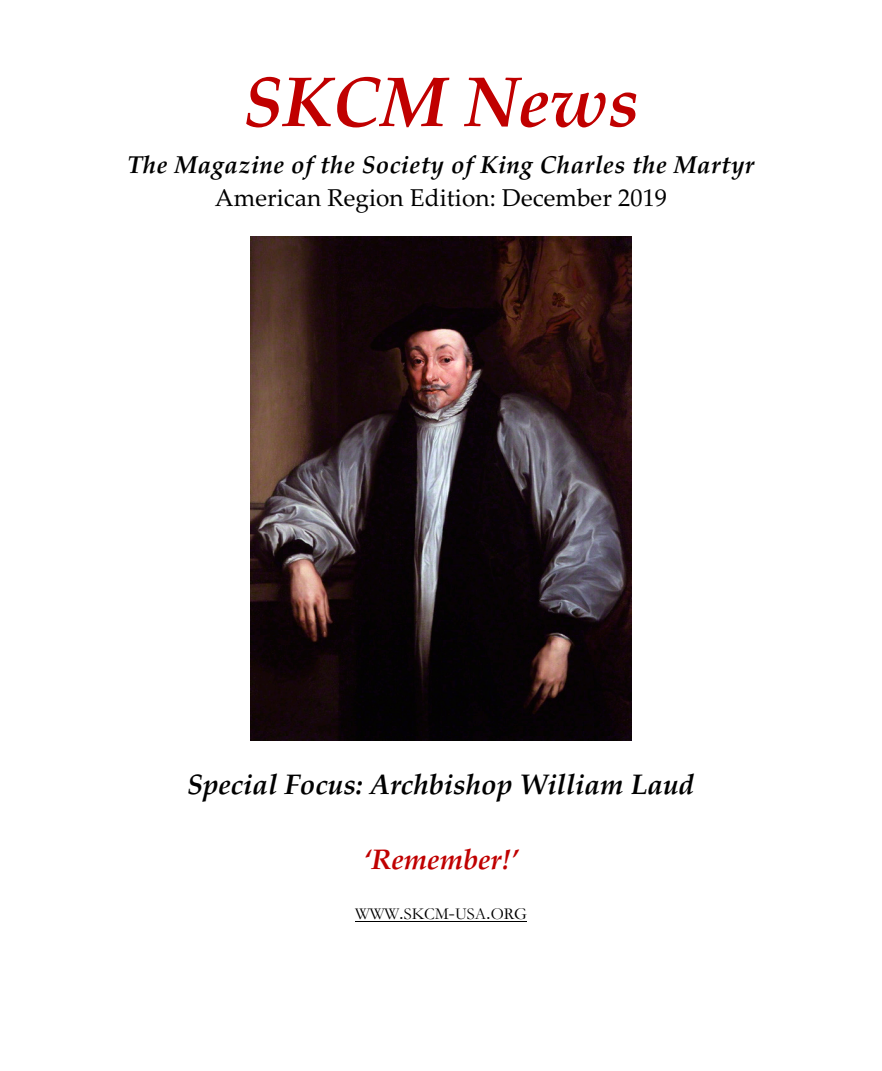
<style>
.page{position:relative;width:882px;height:1071px;background:#fff}
.page>*{position:absolute;margin:0;border:0;box-sizing:border-box;transform-origin:0 0}
.t1{font:italic 700 70.17px "Palatino Linotype";color:#c00000}
.t2{font:italic 700 28.18px "Palatino Linotype";letter-spacing:-.005em;color:#000}
.t3{font:italic 700 28.18px "Palatino Linotype";letter-spacing:-.005em;color:#c00000}
.t4{font:italic 700 24.32px/32.7px "Palatino Linotype";letter-spacing:.02em;color:#000;text-align:center}
.t5{font:16.8px "Garamond";letter-spacing:-.005em;color:#000}
.s1{font-weight:400;font-style:normal}
.s2{font-size:21px}
</style>
<div class="page">
<hr style="left:355px;top:921px;width:172px;height:1px;background:#000">
<img style="left:251px;top:237px;width:380px;height:504px">
<p class="t1" style="left:243px;top:52px;width:398px">SKCM News</p>
<p class="t4" style="left:127px;top:147px;width:629px">The Magazine of the Society of King Charles the Martyr<br><span class="s1">American Region Edition: December 2019</span></p>
<p class="t2" style="left:187px;top:764px;width:509px">Special Focus: Archbishop William Laud</p>
<p class="t3" style="left:363px;top:840px;width:157px">‘Remember!’</p>
<p class="t5" style="left:355px;top:903px;width:173px">WWW<span class="s2">.</span>SKCM<span class="s2">-</span>USA<span class="s2">.</span>ORG</p>
</div>
